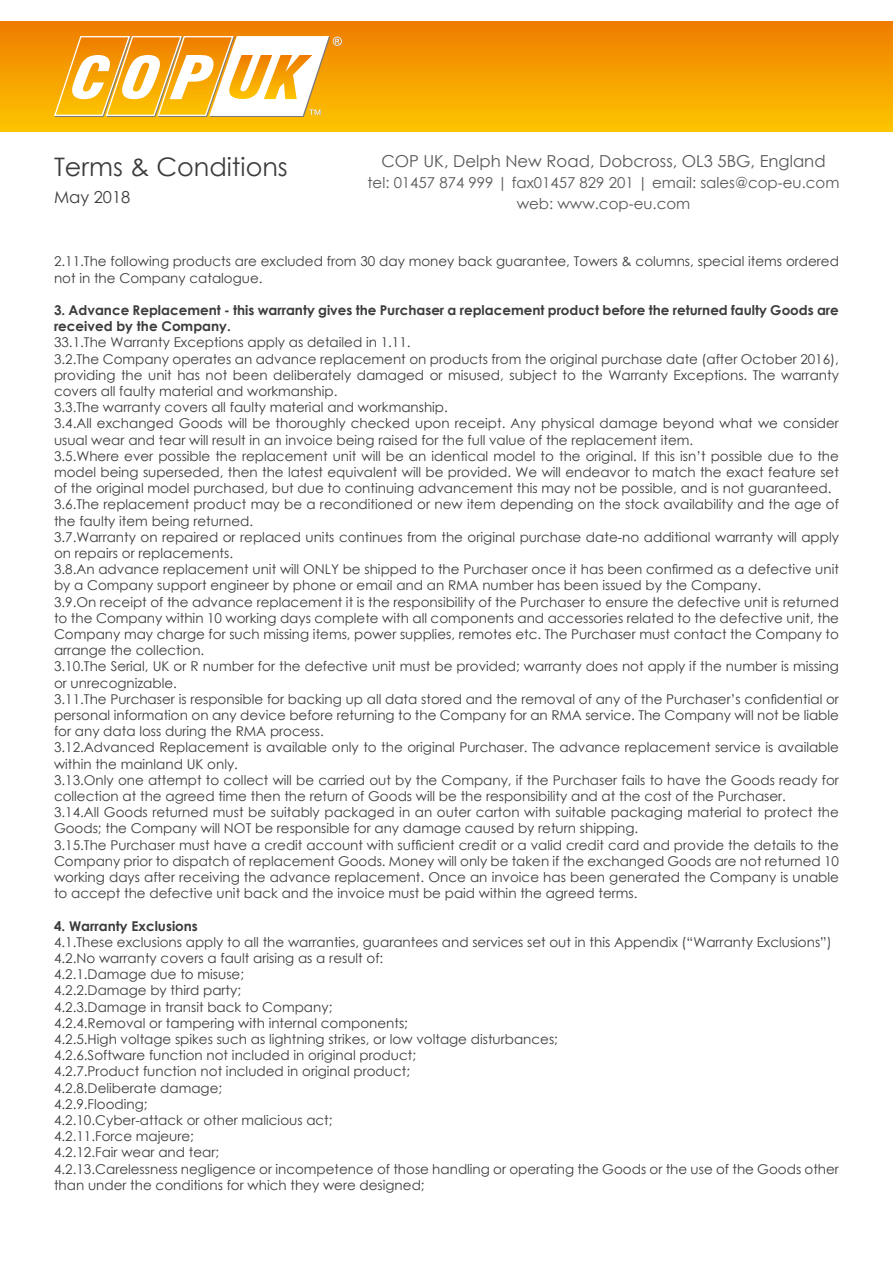
<style>
.page{position:relative;width:893px;height:1263px;background:#fff}
.page>*{position:absolute;margin:0;border:0;box-sizing:border-box;transform-origin:0 0}
.t1{font:25.5px "Century Gothic";color:#3c3c3b}
.t2{font:16.5px "Century Gothic";color:#575756}
.t3{font:16.5px "Century Gothic";color:#3c3c3b}
.t4{font:15px/21px "Century Gothic";color:#575756;text-align:center}
.t5{font:13.5px/16.2px "Century Gothic";color:#3c3c3b}
.t6{font:700 13.5px/16.2px "Century Gothic";color:#3c3c3b}
</style>
<div class="page">
<div style="left:0;top:21px;width:893px;height:111px;background:linear-gradient(to bottom,#ef7c00,#fec600)"></div>
<svg style="left:53px;top:35px;width:289px;height:83px"></svg>
<h1 class="t1" style="left:54px;top:149px;width:235px">Terms &amp; Conditions</h1>
<p class="t3" style="left:54px;top:185px;width:78px">May 2018</p>
<p class="t2" style="left:381px;top:149px;width:446px">COP UK, Delph New Road, Dobcross, OL3 5BG, England</p>
<p class="t4" style="left:367px;top:171px;width:473px">tel: 01457 874 999 | fax01457 829 201 | email: sales@cop-eu.com web: www.cop-eu.com</p>
<p class="t5" style="left:54px;top:253px;width:786px">2.11.The following products are excluded from 30 day money back guarantee, Towers &amp; columns, special items ordered not in the Company catalogue.</p>
<p class="t6" style="left:54px;top:301px;width:786px">3. Advance Replacement - this warranty gives the Purchaser a replacement product before the returned faulty Goods are received by the Company.</p>
<p class="t5" style="left:54px;top:334px;width:786px">33.1.The Warranty Exceptions apply as detailed in 1.11.<br>3.2.The Company operates an advance replacement on products from the original purchase date (after October 2016), providing the unit has not been deliberately damaged or misused, subject to the Warranty Exceptions. The warranty covers all faulty material and workmanship.<br>3.3.The warranty covers all faulty material and workmanship.<br>3.4.All exchanged Goods will be thoroughly checked upon receipt. Any physical damage beyond what we consider usual wear and tear will result in an invoice being raised for the full value of the replacement item.<br>3.5.Where ever possible the replacement unit will be an identical model to the original. If this isn’t possible due to the model being superseded, then the latest equivalent will be provided. We will endeavor to match the exact feature set of the original model purchased, but due to continuing advancement this may not be possible, and is not guaranteed.<br>3.6.The replacement product may be a reconditioned or new item depending on the stock availability and the age of the faulty item being returned.<br>3.7.Warranty on repaired or replaced units continues from the original purchase date-no additional warranty will apply on repairs or replacements.<br>3.8.An advance replacement unit will ONLY be shipped to the Purchaser once it has been confirmed as a defective unit by a Company support engineer by phone or email and an RMA number has been issued by the Company.<br>3.9.On receipt of the advance replacement it is the responsibility of the Purchaser to ensure the defective unit is returned to the Company within 10 working days complete with all components and accessories related to the defective unit, the Company may charge for such missing items, power supplies, remotes etc. The Purchaser must contact the Company to arrange the collection.<br>3.10.The Serial, UK or R number for the defective unit must be provided; warranty does not apply if the number is missing or unrecognizable.<br>3.11.The Purchaser is responsible for backing up all data stored and the removal of any of the Purchaser’s confidential or personal information on any device before returning to the Company for an RMA service. The Company will not be liable for any data loss during the RMA process.<br>3.12.Advanced Replacement is available only to the original Purchaser. The advance replacement service is available within the mainland UK only.<br>3.13.Only one attempt to collect will be carried out by the Company, if the Purchaser fails to have the Goods ready for collection at the agreed time then the return of Goods will be the responsibility and at the cost of the Purchaser.<br>3.14.All Goods returned must be suitably packaged in an outer carton with suitable packaging material to protect the Goods; the Company will NOT be responsible for any damage caused by return shipping.<br>3.15.The Purchaser must have a credit account with sufficient credit or a valid credit card and provide the details to the Company prior to dispatch of replacement Goods. Money will only be taken if the exchanged Goods are not returned 10 working days after receiving the advance replacement. Once an invoice has been generated the Company is unable to accept the defective unit back and the invoice must be paid within the agreed terms.</p>
<p class="t6" style="left:54px;top:917px;width:145px">4. Warranty Exclusions</p>
<p class="t5" style="left:54px;top:934px;width:786px">4.1.These exclusions apply to all the warranties, guarantees and services set out in this Appendix (“Warranty Exclusions”)<br>4.2.No warranty covers a fault arising as a result of:<br>4.2.1.Damage due to misuse;<br>4.2.2.Damage by third party;<br>4.2.3.Damage in transit back to Company;<br>4.2.4.Removal or tampering with internal components;<br>4.2.5.High voltage spikes such as lightning strikes, or low voltage disturbances;<br>4.2.6.Software function not included in original product;<br>4.2.7.Product function not included in original product;<br>4.2.8.Deliberate damage;<br>4.2.9.Flooding;<br>4.2.10.Cyber-attack or other malicious act;<br>4.2.11.Force majeure;<br>4.2.12.Fair wear and tear;<br>4.2.13.Carelessness negligence or incompetence of those handling or operating the Goods or the use of the Goods other than under the conditions for which they were designed;</p>
</div>
